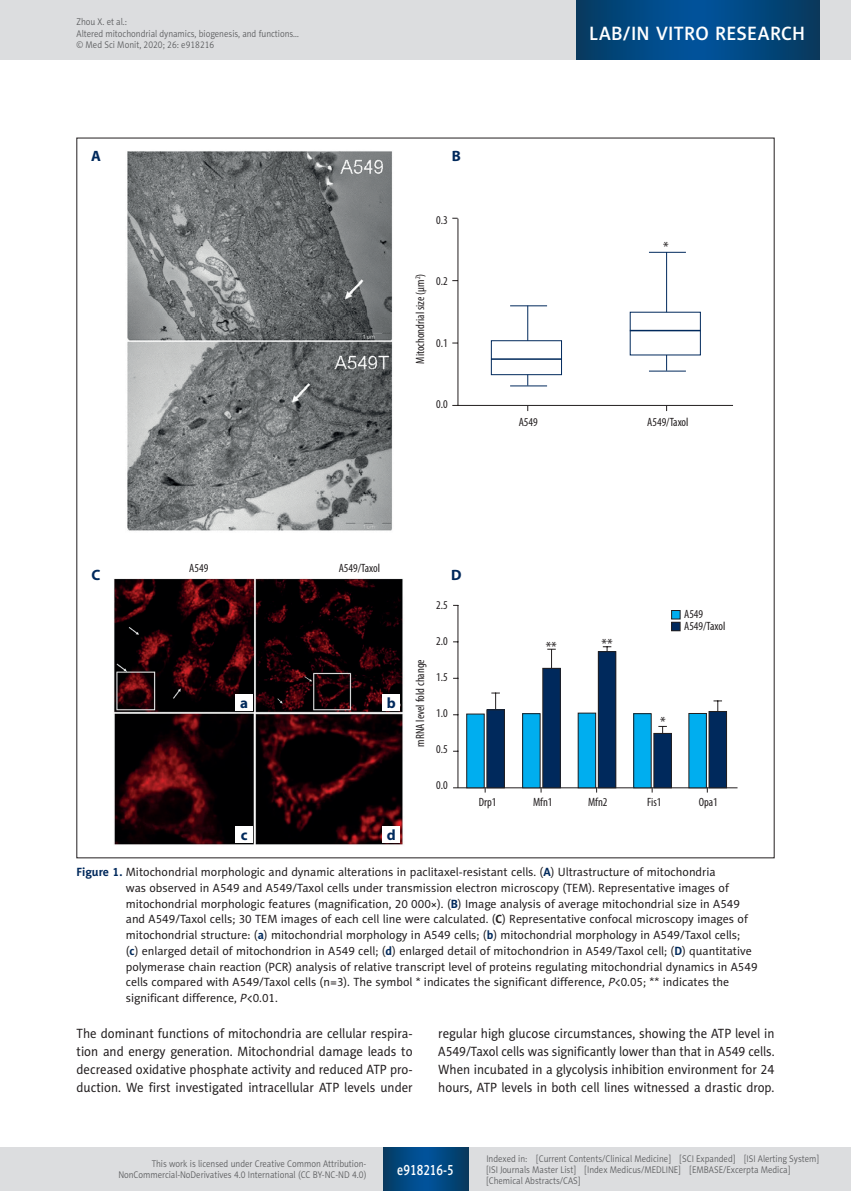
<style>
.page{position:relative;width:851px;height:1191px;background:#fff}
.page>*{position:absolute;margin:0;border:0;box-sizing:border-box;transform-origin:0 0}
.t1{font:19.5px "Naomi Sans EFN Medium";letter-spacing:.01em;color:#fff}
.t2{font:15px "Naomi Sans EFN Medium";color:#fff;scale:.8 1}
.t3{font:700 15px "Myriad Pro";color:#00295c}
.t4{font:condensed 15px "Myriad Pro";color:#231f20}
.MSM_Body{font:13.5px/18px "Naomi Sans EFN";color:#231f20;text-align:justify;scale:.95 1}
.MSM_Rycina_tytul{font:12px/15.8px "Naomi Sans EFN";color:#231f20}
.t5{font:condensed 12px/12px "Myriad Pro";color:#231f20}
.t6{font:9.75px/11.2px "Naomi Sans EFN Light";color:#57585a;scale:.9 1}
.s1{font-weight:700;color:#00295c}
.s2{font-weight:700}
.s3{font-style:italic}
</style>
<div class="page">
<img style="left:127px;top:151px;width:266px;height:380px">
<img style="left:114px;top:578px;width:289px;height:267px">
<hr style="left:527px;top:306px;width:1px;height:79px;background:#00295c">
<hr style="left:666px;top:252px;width:1px;height:119px;background:#00295c">
<hr style="left:457px;top:219px;width:1px;height:186px;background:#231f20">
<hr style="left:452px;top:405px;width:281px;height:1px;background:#231f20">
<div style="left:491px;top:340px;width:71px;height:35px;background:#fff;border:1px solid #00295c"></div>
<hr style="left:510px;top:305px;width:37px;height:1px;background:#00295c">
<hr style="left:510px;top:385px;width:37px;height:1px;background:#00295c">
<hr style="left:491px;top:358px;width:70px;height:2px;background:#00295c">
<div style="left:629px;top:312px;width:71px;height:43px;background:#fff"></div>
<hr style="left:649px;top:252px;width:36px;height:1px;background:#00295c">
<hr style="left:649px;top:371px;width:36px;height:1px;background:#00295c">
<hr style="left:629px;top:330px;width:71px;height:1px;background:#00295c">
<hr style="left:457px;top:605px;width:1px;height:182px;background:#231f20">
<hr style="left:453px;top:787px;width:284px;height:1px;background:#231f20">
<div style="left:466px;top:713px;width:18px;height:75px;background:#00aeef;border:1px solid #231f20"></div>
<div style="left:671px;top:610px;width:9px;height:9px;background:#00aeef;border:1px solid #231f20"></div>
<svg style="left:484px;top:621px;width:196px;height:172px"></svg>
<svg style="left:688px;top:700px;width:39px;height:93px"></svg>
<div style="left:236px;top:694px;width:17px;height:16px;background:#fff"></div>
<div style="left:236px;top:826px;width:17px;height:16px;background:#fff"></div>
<div style="left:383px;top:694px;width:17px;height:16px;background:#fff"></div>
<div style="left:383px;top:826px;width:17px;height:16px;background:#fff"></div>
<div style="left:0;top:1148px;width:850px;height:43px;background:#dcdddf"></div>
<div style="left:0;top:0;width:850px;height:60px;background:#dcdddf"></div>
<svg style="left:576px;top:0;width:243px;height:60px"></svg>
<svg style="left:383px;top:1147px;width:85px;height:43px"></svg>
<p class="t6" style="left:77px;top:16px;width:249px">Zhou X. et al.:<br>Altered mitochondrial dynamics, biogenesis, and functions… © Med Sci Monit, 2020; 26: e918216</p>
<h1 class="t1" style="left:589px;top:22px;width:217px">LAB/IN VITRO RESEARCH</h1>
<p class="t3" style="left:91px;top:147px;width:11px">A</p>
<p class="t3" style="left:91px;top:565px;width:10px">C</p>
<p class="t3" style="left:451px;top:147px;width:11px">B</p>
<p class="t5" style="left:436px;top:213px;width:13px">0.3</p>
<p class="t5" style="left:414px;top:363px;width:91px;rotate:-90deg">Mitochondrial size (µm<sup>2</sup>)</p>
<p class="t5" style="left:436px;top:275px;width:13px">0.2</p>
<p class="t5" style="left:436px;top:336px;width:13px">0.1</p>
<p class="t5" style="left:436px;top:398px;width:13px">0.0</p>
<p class="t4" style="left:663px;top:238px;width:7px">*</p>
<p class="t5" style="left:518px;top:415px;width:21px">A549</p>
<p class="t5" style="left:647px;top:415px;width:43px">A549/Taxol</p>
<p class="t5" style="left:189px;top:562px;width:21px">A549</p>
<p class="t5" style="left:339px;top:562px;width:43px">A549/Taxol</p>
<p class="t3" style="left:451px;top:565px;width:12px">D</p>
<p class="t3" style="left:240px;top:693px;width:9px">a</p>
<p class="t3" style="left:387px;top:693px;width:10px">b</p>
<p class="t5" style="left:414px;top:746px;width:89px;rotate:-90deg">mRNA level fold change</p>
<p class="t5" style="left:436px;top:599px;width:13px">2.5</p>
<p class="t5" style="left:436px;top:635px;width:13px">2.0</p>
<p class="t5" style="left:436px;top:671px;width:13px">1.5</p>
<p class="t5" style="left:436px;top:707px;width:13px">1.0</p>
<p class="t5" style="left:436px;top:743px;width:13px">0.5</p>
<p class="t5" style="left:436px;top:779px;width:13px">0.0</p>
<p class="t4" style="left:545px;top:637px;width:13px">**</p>
<p class="t4" style="left:601px;top:635px;width:13px">**</p>
<p class="t5" style="left:684px;top:608px;width:43px">A549<br>A549/Taxol</p>
<p class="t4" style="left:660px;top:712px;width:7px">*</p>
<p class="t5" style="left:478px;top:796px;width:19px">Drp1</p>
<p class="t5" style="left:533px;top:796px;width:21px">Mfn1</p>
<p class="t5" style="left:588px;top:796px;width:21px">Mfn2</p>
<p class="t5" style="left:647px;top:796px;width:16px">Fis1</p>
<p class="t5" style="left:698px;top:796px;width:21px">Opa1</p>
<p class="t3" style="left:241px;top:825px;width:8px">c</p>
<p class="t3" style="left:387px;top:825px;width:10px">d</p>
<p class="MSM_Rycina_tytul" style="left:126px;top:864px;width:633px;text-indent:-49px"><span class="s1">Figure 1.</span> Mitochondrial morphologic and dynamic alterations in paclitaxel-resistant cells. (<span class="s1">A</span>) Ultrastructure of mitochondria<br>was observed in A549 and A549/Taxol cells under transmission electron microscopy (TEM). Representative images of mitochondrial morphologic features (magnification, 20 000×). (<span class="s1">B</span>) Image analysis of average mitochondrial size in A549 and A549/Taxol cells; 30 TEM images of each cell line were calculated. (<span class="s2">C</span>) Representative confocal microscopy images of mitochondrial structure: (<span class="s1">a</span>) mitochondrial morphology in A549 cells; (<span class="s1">b</span>) mitochondrial morphology in A549/Taxol cells;<br>(<span class="s1">c</span>) enlarged detail of mitochondrion in A549 cell; (<span class="s1">d</span>) enlarged detail of mitochondrion in A549/Taxol cell; (<span class="s1">D</span>) quantitative polymerase chain reaction (PCR) analysis of relative transcript level of proteins regulating mitochondrial dynamics in A549 cells compared with A549/Taxol cells (n=3). The symbol * indicates the significant difference, <span class="s3">P</span>&lt;0.05; ** indicates the significant difference, <span class="s3">P</span>&lt;0.01.</p>
<p class="MSM_Body" style="left:77px;top:1024px;width:355px">The dominant functions of mitochondria are cellular respira&shy;tion and energy generation. Mitochondrial damage leads to decreased oxidative phosphate activity and reduced ATP pro&shy;duction. We first investigated intracellular ATP levels under</p>
<p class="MSM_Body" style="left:438px;top:1024px;width:355px">regular high glucose circumstances, showing the ATP level in A549/Taxol cells was significantly lower than that in A549 cells.<br>When incubated in a glycolysis inhibition environment for 24 hours, ATP levels in both cell lines witnessed a drastic drop.</p>
<p class="t6" style="left:118px;top:1158px;width:277px;text-align:right">This work is licensed under Creative Common Attribution-<br>NonCommercial-NoDerivatives 4.0 International (CC BY-NC-ND 4.0)</p>
<p class="t2" style="left:397px;top:1160px;width:72px">e918216-5</p>
<p class="t6" style="left:486px;top:1152px;width:371px">Indexed in: [Current Contents/Clinical Medicine] [SCI Expanded] [ISI Alerting System] [ISI Journals Master List] [Index Medicus/MEDLINE] [EMBASE/Excerpta Medica] [Chemical Abstracts/CAS]</p>
</div>
